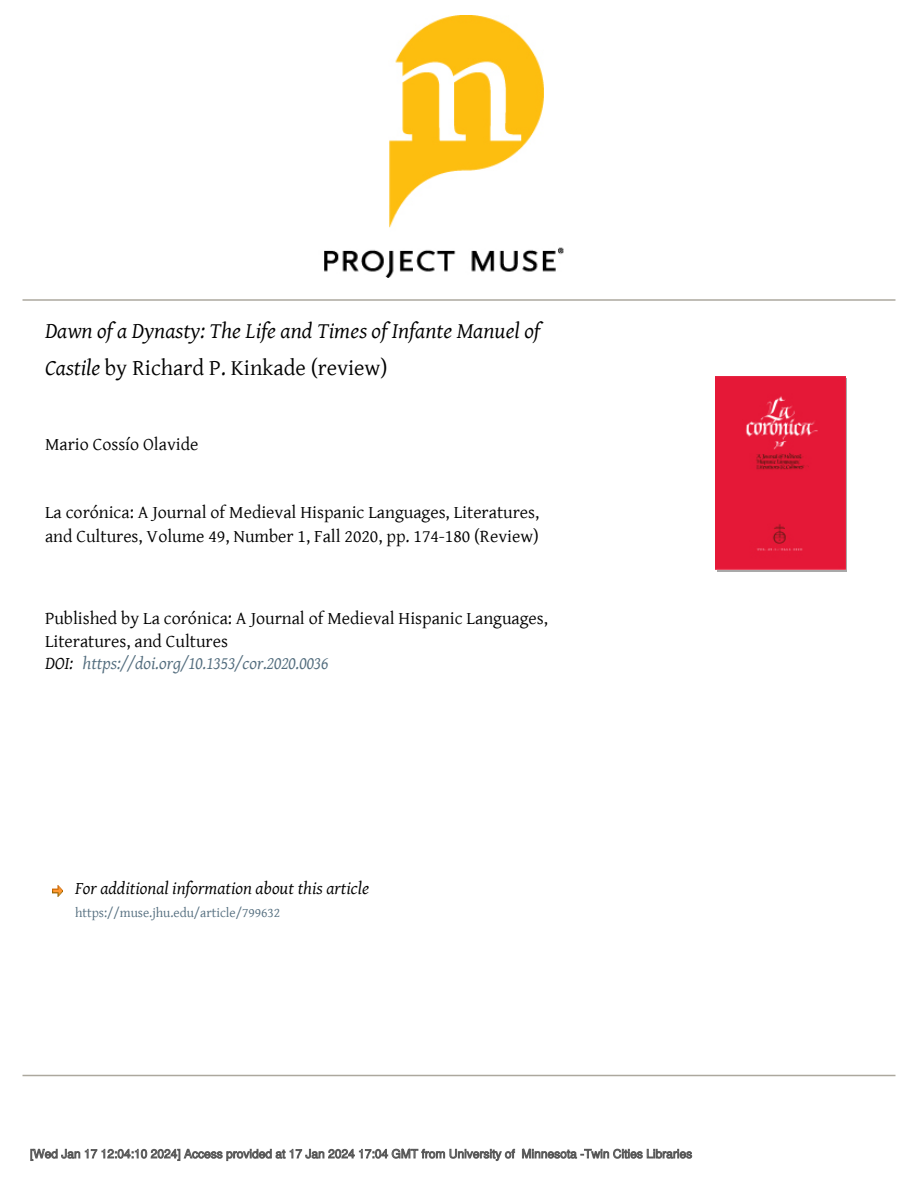
<style>
.page{position:relative;width:918px;height:1188px;background:#fff}
.page>*{position:absolute;margin:0;border:0;box-sizing:border-box;transform-origin:0 0}
.t1{font:italic 22.5px/37.5px "Gentium Plus";color:#000}
.t2{font:18px/24px "Gentium Plus";color:#000}
.t3{font:italic 18px "Gentium Plus";color:#000}
.t4{font:italic 18px "Gentium Plus";color:#536d7e}
.t5{font:13.5px "Gentium Plus";color:#536d7e}
.s1{font-style:normal}
</style>
<div class="page">
<img style="left:324px;top:15px;width:240px;height:263px">
<hr style="left:23px;top:299px;width:873px;height:2px;background:#aca89e">
<hr style="left:23px;top:1075px;width:873px;height:1px;background:#aca89e">
<svg style="left:52px;top:886px;width:11px;height:10px"></svg>
<div style="left:717px;top:378px;width:130px;height:193px;background:#e7223e"></div>
<img style="left:716px;top:377px;width:129px;height:193px">
<svg style="left:30px;top:1148px;width:662px;height:13px"></svg>
<p class="t1" style="left:45px;top:310px;width:497px">Dawn of a Dynasty: The Life and Times of Infante Manuel of<br>Castile <span class="s1">by Richard P. Kinkade (review)</span></p>
<p class="t2" style="left:45px;top:431px;width:155px">Mario Cossío Olavide</p>
<p class="t2" style="left:45px;top:498px;width:496px">La corónica: A Journal of Medieval Hispanic Languages, Literatures, and Cultures, Volume 49, Number 1, Fall 2020, pp. 174-180 (Review)</p>
<p class="t2" style="left:45px;top:605px;width:504px;line-height:22.5px">Published by La corónica: A Journal of Medieval Hispanic Languages,<br>Literatures, and Cultures</p>
<p class="t3" style="left:45px;top:646px;width:30px">DOI:</p>
<p class="t4" style="left:82px;top:646px;width:247px">https://doi.org/10.1353/cor.2020.0036</p>
<p class="t3" style="left:75px;top:871px;width:296px">For additional information about this article</p>
<p class="t5" style="left:75px;top:899px;width:207px">https://muse.jhu.edu/article/799632</p>
</div>
